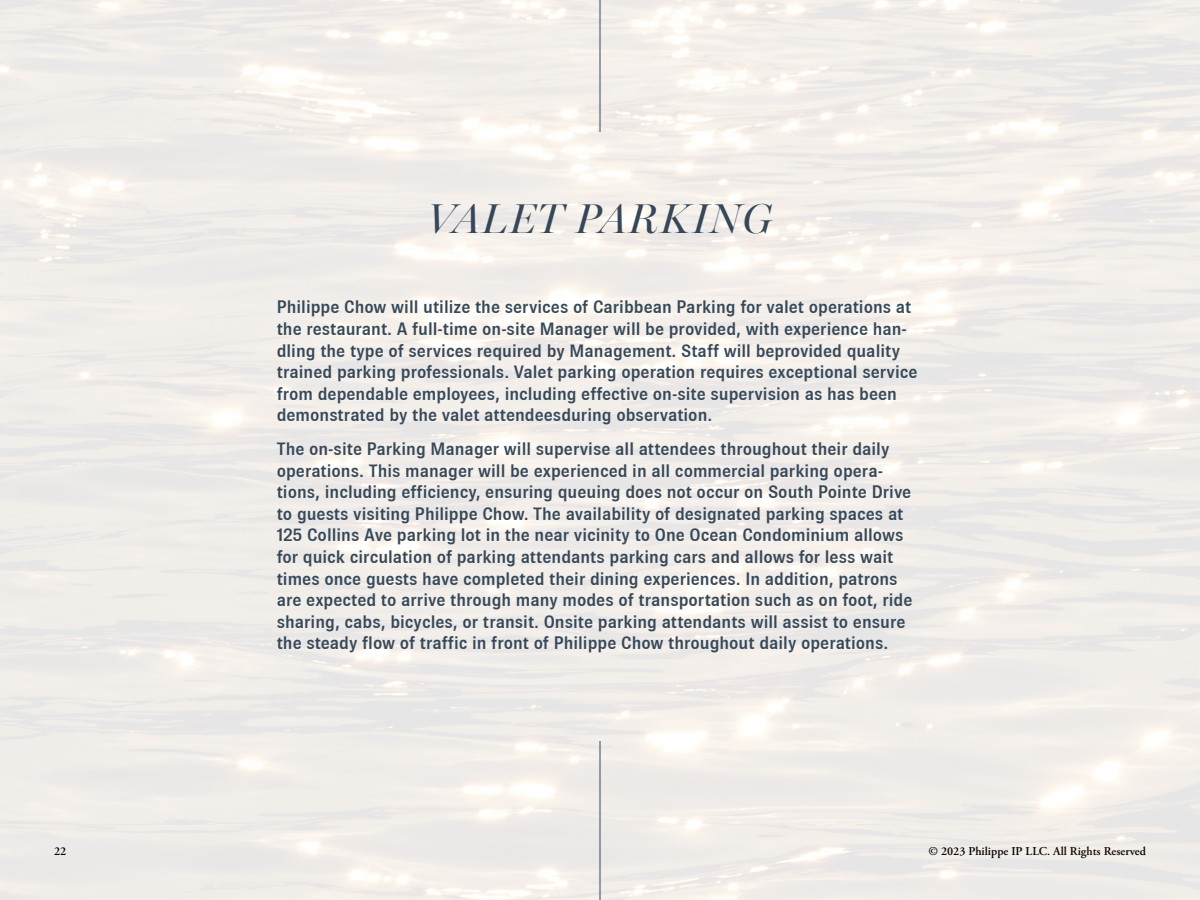
<style>
.page{position:relative;width:1200px;height:900px;background:#fff}
.page>*{position:absolute;margin:0;border:0;box-sizing:border-box;transform-origin:0 0}
.t1{font:italic 42px "Miller Banner";letter-spacing:.04em;color:#364759}
.t2{font:500 18px/21.6px "Brown";color:#364858}
.t3{font:600 12px "Adobe Garamond Pro";color:#000}
</style>
<div class="page">
<hr style="left:600px;top:0;width:1px;height:132px;background:#364759">
<hr style="left:600px;top:741px;width:1px;height:159px;background:#364759">
<h1 class="t1" style="left:428px;top:194px;width:346px">VALET PARKING</h1>
<p class="t2" style="left:277px;top:296px;width:642px">Philippe Chow will utilize the services of Caribbean Parking for valet operations at the restaurant. A full-time on-site Manager will be provided, with experience han&shy;dling the type of services required by Management. Staff will beprovided quality trained parking professionals. Valet parking operation requires exceptional service from dependable employees, including effective on-site supervision as has been demonstrated by the valet attendeesduring observation.</p>
<p class="t2" style="left:277px;top:438px;width:637px">The on-site Parking Manager will supervise all attendees throughout their daily operations. This manager will be experienced in all commercial parking opera&shy;tions, including efficiency, ensuring queuing does not occur on South Pointe Drive to guests visiting Philippe Chow. The availability of designated parking spaces at 125 Collins Ave parking lot in the near vicinity to One Ocean Condominium allows for quick circulation of parking attendants parking cars and allows for less wait times once guests have completed their dining experiences. In addition, patrons are expected to arrive through many modes of transportation such as on foot, ride sharing, cabs, bicycles, or transit. Onsite parking attendants will assist to ensure the steady flow of traffic in front of Philippe Chow throughout daily operations.</p>
<p class="t3" style="left:54px;top:844px;width:14px">22</p>
<p class="t3" style="left:928px;top:844px;width:219px">© 2023 Philippe IP LLC. All Rights Reserved</p>
</div>
